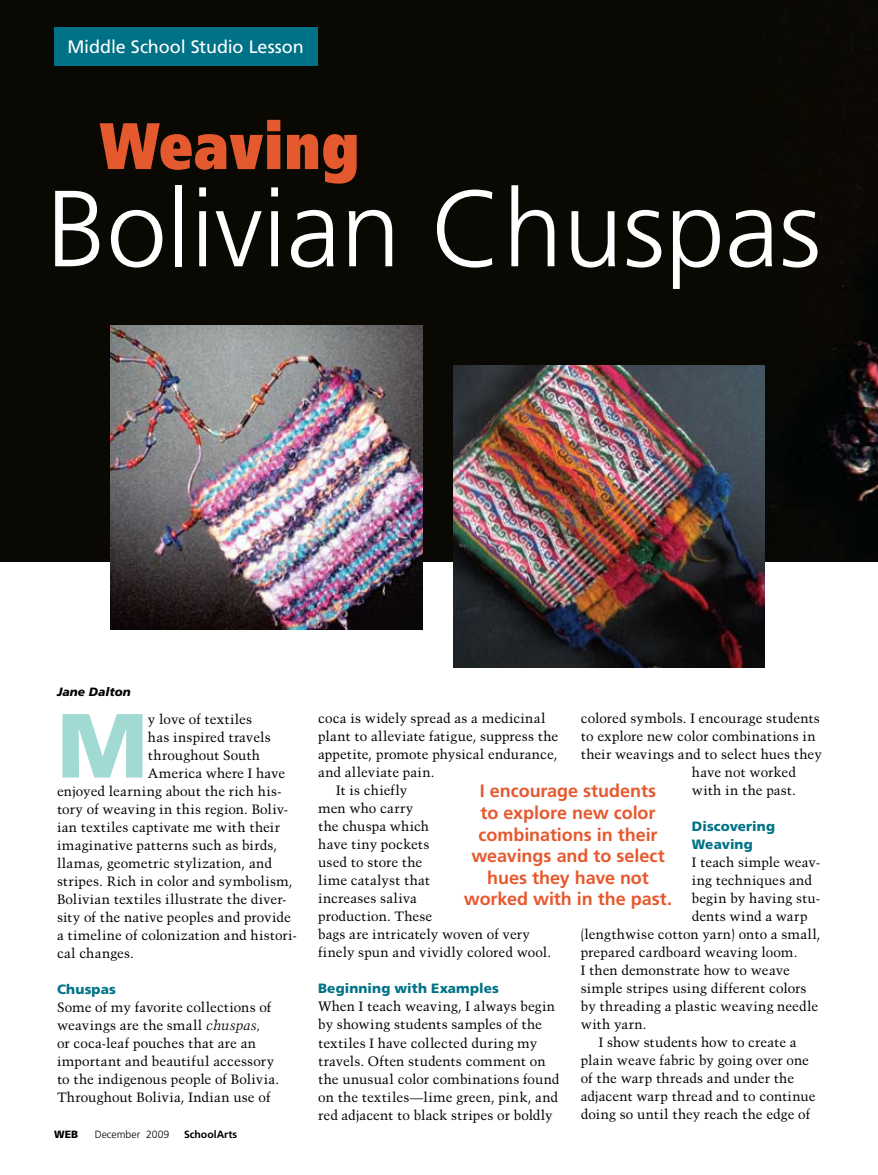
<style>
.page{position:relative;width:878px;height:1175px;background:#fff}
.page>*{position:absolute;margin:0;border:0;box-sizing:border-box;transform-origin:0 0}
.t1{font:300 108px "Frutiger";color:#fff}
.t2{font:900 90.9px "Frutiger";color:#a1d9d3}
.t3{font:900 65.7px "Frutiger";color:#e5592e;scale:.8 1}
.t4{font:700 18px/21.6px "Frutiger";letter-spacing:-.005em;color:#e5592e;text-align:center}
.t5{font:18px "Frutiger";letter-spacing:-.005em;color:#fff}
.t6{font:13.5px/18px "Trump Mediaeval";letter-spacing:.005em;color:#000}
.t7{font:900 13.5px/18px "Frutiger";letter-spacing:.01em;color:#007287}
.t8{font:13.5px "Trump Mediaeval";letter-spacing:.025em;color:#000}
.t9{font:italic 900 12px "Frutiger";color:#000}
.t10{font:300 10.5px "Frutiger";color:#000}
.t11{font:700 10.5px "Frutiger";color:#000}
.t12{font:900 10.5px "Frutiger";color:#000}
.s1{font-style:italic}
</style>
<div class="page">
<div style="left:0;top:0;width:878px;height:561px;background:#090802"></div>
<img style="left:764px;top:49px;width:114px;height:512px">
<div style="left:54px;top:27px;width:263px;height:39px;background:#007287"></div>
<img style="left:453px;top:366px;width:311px;height:301px">
<img style="left:111px;top:326px;width:311px;height:303px">
<h3 class="t5" style="left:67px;top:36px;width:238px">Middle School Studio Lesson</h3>
<h3 class="t3" style="left:100px;top:106px;width:325px">Weaving</h3>
<h1 class="t1" style="left:46px;top:168px;width:776px">Bolivian Chuspas</h1>
<p class="t9" style="left:57px;top:684px;width:75px">Jane Dalton</p>
<h2 class="t2" style="left:57px;top:690px;width:92px">M</h2>
<p class="t6" style="left:148px;top:709px;width:106px">y love of textiles</p>
<p class="t6" style="left:148px;top:727px;width:124px">has inspired travels</p>
<p class="t6" style="left:148px;top:745px;width:114px">throughout South</p>
<p class="t6" style="left:148px;top:763px;width:139px">America where I have</p>
<p class="t6" style="left:57px;top:781px;width:226px">enjoyed learning about the rich his-</p>
<p class="t6" style="left:57px;top:799px;width:233px">tory of weaving in this region. Boliv-</p>
<p class="t6" style="left:57px;top:817px;width:224px">ian textiles captivate me with their</p>
<p class="t6" style="left:57px;top:835px;width:222px">imaginative patterns such as birds,</p>
<p class="t6" style="left:57px;top:853px;width:216px">llamas, geometric stylization, and</p>
<p class="t6" style="left:57px;top:871px;width:237px">stripes. Rich in color and symbolism,</p>
<p class="t6" style="left:57px;top:889px;width:231px">Bolivian textiles illustrate the diver-</p>
<p class="t6" style="left:57px;top:907px;width:235px">sity of the native peoples and provide</p>
<p class="t6" style="left:57px;top:925px;width:241px">a timeline of colonization and histori-</p>
<p class="t6" style="left:57px;top:943px;width:78px">cal changes.</p>
<p class="t7" style="left:57px;top:979px;width:60px">Chuspas</p>
<p class="t6" style="left:57px;top:997px;width:223px">Some of my favorite collections of weavings are the small <span class="s1">chuspas,<br></span>or coca-leaf pouches that are an important and beautiful accessory to the indigenous people of Bolivia.<br>Throughout Bolivia, Indian use of</p>
<p class="t12" style="left:54px;top:1128px;width:25px">WEB</p>
<p class="t10" style="left:95px;top:1128px;width:76px">December 2009</p>
<p class="t11" style="left:184px;top:1128px;width:55px">SchoolArts</p>
<p class="t6" style="left:580px;top:709px;width:240px">colored symbols. I encourage students</p>
<p class="t6" style="left:580px;top:727px;width:236px">to explore new color combinations in</p>
<p class="t6" style="left:580px;top:745px;width:243px">their weavings and to select hues they</p>
<p class="t6" style="left:691px;top:763px;width:105px">have not worked</p>
<p class="t6" style="left:691px;top:781px;width:105px">with in the past.</p>
<p class="t7" style="left:691px;top:817px;width:85px">Discovering<br>Weaving</p>
<p class="t6" style="left:691px;top:853px;width:130px">I teach simple weav-</p>
<p class="t6" style="left:691px;top:871px;width:121px">ing techniques and</p>
<p class="t6" style="left:691px;top:889px;width:130px">begin by having stu-</p>
<p class="t6" style="left:691px;top:907px;width:117px">dents wind a warp</p>
<p class="t6" style="left:580px;top:925px;width:241px">(lengthwise cotton yarn) onto a small,</p>
<p class="t6" style="left:580px;top:943px;width:218px">prepared cardboard weaving loom.</p>
<p class="t6" style="left:580px;top:961px;width:210px">I then demonstrate how to weave</p>
<p class="t6" style="left:580px;top:979px;width:227px">simple stripes using different colors</p>
<p class="t6" style="left:580px;top:997px;width:239px">by threading a plastic weaving needle</p>
<p class="t8" style="left:580px;top:1016px;width:67px">with yarn.</p>
<p class="t6" style="left:598px;top:1033px;width:199px">I show students how to create a</p>
<p class="t6" style="left:580px;top:1051px;width:230px">plain weave fabric by going over one</p>
<p class="t6" style="left:580px;top:1069px;width:215px">of the warp threads and under the</p>
<p class="t6" style="left:580px;top:1087px;width:236px">adjacent warp thread and to continue</p>
<p class="t6" style="left:580px;top:1105px;width:231px">doing so until they reach the edge of</p>
<p class="t6" style="left:318px;top:709px;width:229px">coca is widely spread as a medicinal</p>
<p class="t6" style="left:318px;top:727px;width:241px">plant to alleviate fatigue, suppress the</p>
<p class="t6" style="left:318px;top:745px;width:241px">appetite, promote physical endurance,</p>
<p class="t6" style="left:318px;top:763px;width:118px">and alleviate pain.</p>
<p class="t6" style="left:336px;top:781px;width:73px">It is chiefly</p>
<p class="t6" style="left:318px;top:799px;width:97px">men who carry</p>
<p class="t6" style="left:318px;top:817px;width:112px">the chuspa which</p>
<p class="t6" style="left:318px;top:835px;width:113px">have tiny pockets</p>
<p class="t6" style="left:318px;top:853px;width:106px">used to store the</p>
<p class="t6" style="left:318px;top:871px;width:113px">lime catalyst that</p>
<p class="t6" style="left:318px;top:889px;width:100px">increases saliva</p>
<p class="t6" style="left:318px;top:907px;width:116px">production. These</p>
<p class="t6" style="left:318px;top:925px;width:213px">bags are intricately woven of very</p>
<p class="t6" style="left:318px;top:943px;width:234px">finely spun and vividly colored wool.</p>
<p class="t7" style="left:318px;top:979px;width:182px">Beginning with Examples</p>
<p class="t6" style="left:318px;top:997px;width:243px">When I teach weaving, I always begin by showing students samples of the textiles I have collected during my travels. Often students comment on the unusual color combinations found on the textiles—lime green, pink, and red adjacent to black stripes or boldly</p>
<h3 class="t4" style="left:464px;top:780px;width:210px">I encourage students<br>to explore new color combinations in their weavings and to select hues they have not worked with in the past.</h3>
</div>
